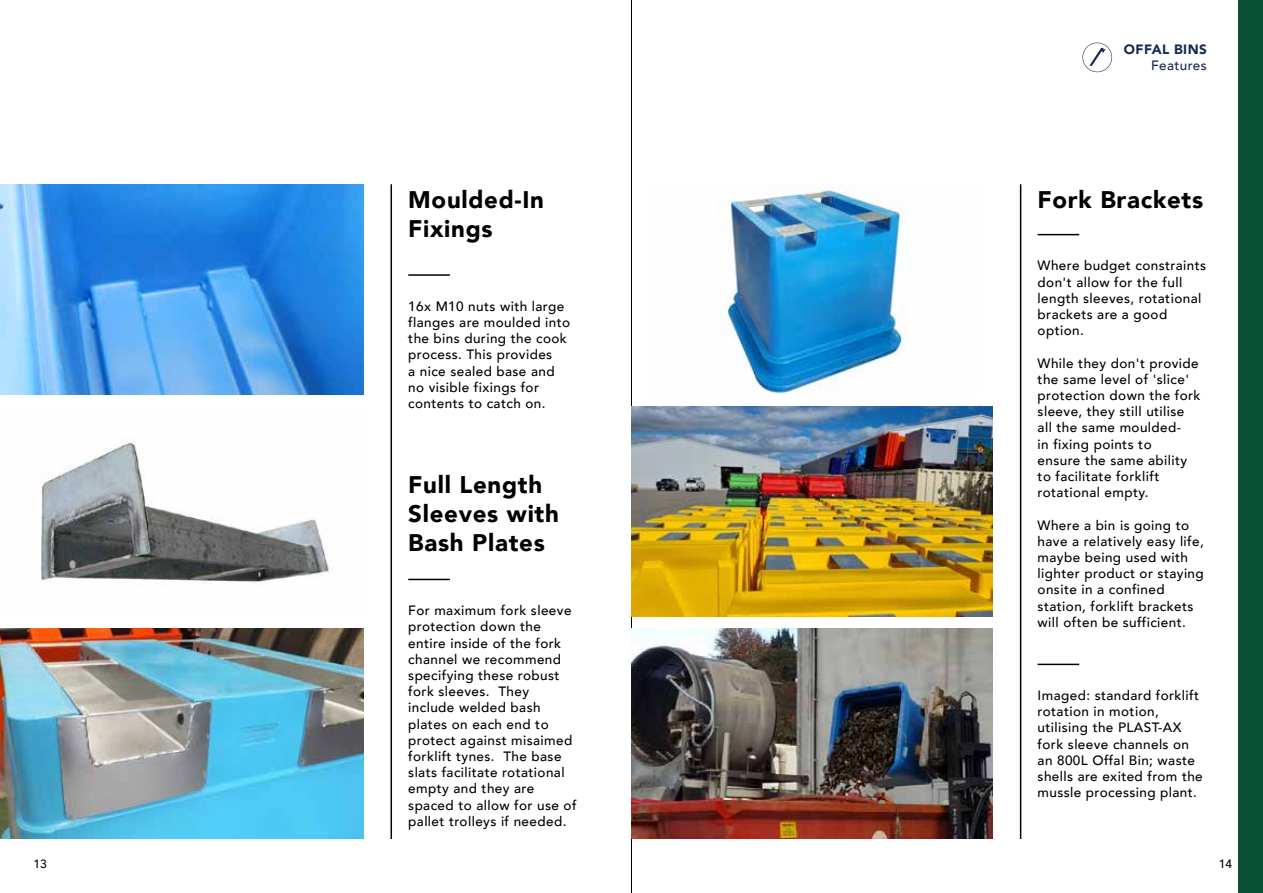
<style>
.page{position:relative;width:1263px;height:893px;background:#fff}
.page>*{position:absolute;margin:0;border:0;box-sizing:border-box;transform-origin:0 0}
.t1{font:900 24px/28.8px "Avenir";letter-spacing:.03em;color:#000}
.t2{font:500 13.5px/16.2px "Avenir";letter-spacing:.03em;color:#000}
.t3{font:900 13.5px "Avenir";letter-spacing:.03em;color:#152b50}
.t4{font:500 13.5px "Avenir";letter-spacing:.03em;color:#152b50}
.t5{font:500 12px "Avenir";color:#000}
</style>
<div class="page">
<img style="left:41px;top:441px;width:293px;height:142px">
<img style="left:0;top:184px;width:364px;height:210px">
<hr style="left:631px;top:0;width:1px;height:893px;background:#000">
<hr style="left:390px;top:184px;width:2px;height:655px;background:#000">
<img style="left:0;top:629px;width:363px;height:210px">
<hr style="left:408px;top:274px;width:42px;height:2px;background:#000">
<hr style="left:408px;top:579px;width:42px;height:1px;background:#000">
<img style="left:631px;top:629px;width:362px;height:210px">
<img style="left:718px;top:184px;width:189px;height:210px">
<img style="left:632px;top:406px;width:361px;height:211px">
<hr style="left:1020px;top:184px;width:1px;height:655px;background:#000">
<div style="left:1238px;top:0;width:25px;height:893px;background:#0b5136"></div>
<hr style="left:1038px;top:234px;width:41px;height:1px;background:#000">
<hr style="left:1038px;top:664px;width:41px;height:1px;background:#000">
<svg style="left:1082px;top:43px;width:30px;height:29px"></svg>
<h1 class="t1" style="left:408px;top:185px;width:137px">Moulded-In<br>Fixings</h1>
<p class="t2" style="left:408px;top:297px;width:163px">16x M10 nuts with large flanges are moulded into the bins during the cook process. This provides<br>a nice sealed base and no visible fixings for contents to catch on.</p>
<h1 class="t1" style="left:408px;top:470px;width:152px">Full Length<br>Sleeves with<br>Bash Plates</h1>
<p class="t2" style="left:408px;top:602px;width:170px">For maximum fork sleeve protection down the entire inside of the fork channel we recommend specifying these robust fork sleeves. They include welded bash plates on each end to protect against misaimed forklift tynes. The base slats facilitate rotational empty and they are spaced to allow for use of pallet trolleys if needed.</p>
<p class="t3" style="left:1124px;top:38px;width:84px">OFFAL BINS</p>
<p class="t4" style="left:1151px;top:54px;width:57px">Features</p>
<h1 class="t1" style="left:1038px;top:185px;width:167px">Fork Brackets</h1>
<p class="t2" style="left:1038px;top:257px;width:170px">Where budget constraints don't allow for the full length sleeves, rotational brackets are a good option.</p>
<p class="t2" style="left:1038px;top:354px;width:164px">While they don't provide the same level of 'slice' protection down the fork sleeve, they still utilise all the same moulded-<br>in fixing points to<br>ensure the same ability to facilitate forklift rotational empty.</p>
<p class="t2" style="left:1038px;top:516px;width:168px">Where a bin is going to have a relatively easy life, maybe being used with lighter product or staying onsite in a confined station, forklift brackets will often be sufficient.</p>
<p class="t2" style="left:1038px;top:686px;width:167px">Imaged: standard forklift rotation in motion, utilising the PLAST-AX fork sleeve channels on an 800L Offal Bin; waste shells are exited from the mussle processing plant.</p>
<p class="t5" style="left:34px;top:854px;width:15px">13</p>
<p class="t5" style="left:1219px;top:854px;width:15px">14</p>
</div>
